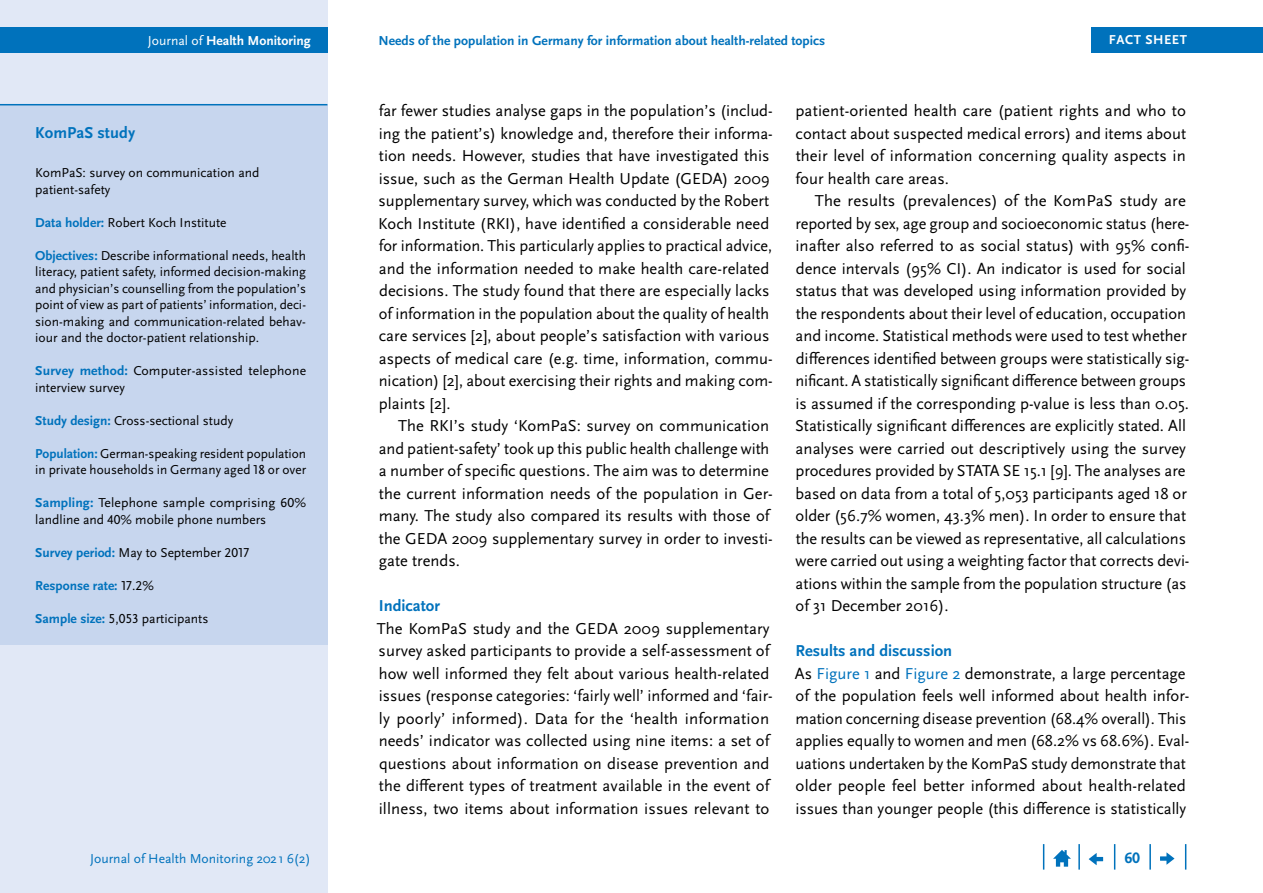
<style>
.page{position:relative;width:1263px;height:893px;background:#fff}
.page>*{position:absolute;margin:0;border:0;box-sizing:border-box;transform-origin:0 0}
.Copy_Einzug{font:16.5px/22.5px "Scala Sans Pro";color:#000}
.Copy{font:16.5px/22.5px "Scala Sans Pro";letter-spacing:.005em;color:#000}
.t1{font:700 16.5px "Scala Sans Pro";color:#0072bc}
.t2{font:700 15.75px "Scala Sans Pro";color:#0072bc}
.t3{font:700 13.65px "Scala Sans Pro";color:#0072bc}
.t4{font:13.65px "Scala Sans Pro";color:#0072bc}
.t5{font:700 13.65px "Scala Sans Pro";color:#fff}
.Fliesstext_Infokaste{font:13.5px/16.5px "Scala Sans Pro";color:#000}
.Fliesstext_Infokaste-2{font:700 13.5px "Scala Sans Pro";color:#0072bc}
.t6{font:700 13.5px "Scala Sans Pro";letter-spacing:.04em;color:#fff}
.s1{font-weight:400}
.s2{font-weight:700;color:#0072bc}
.s3{font-weight:400;color:#000}
.s4{color:#0072bc}
</style>
<div class="page">
<div style="left:0;top:0;width:327px;height:893px;background:#e1e8f6"></div>
<div style="left:0;top:28px;width:327px;height:25px;background:#0072bc"></div>
<svg style="left:1185px;top:844px;width:1px;height:26px"></svg>
<hr style="left:1149px;top:844px;width:2px;height:26px;background:#0072bc">
<svg style="left:1114px;top:844px;width:1px;height:26px"></svg>
<hr style="left:1078px;top:844px;width:2px;height:26px;background:#0072bc">
<svg style="left:1043px;top:844px;width:1px;height:26px"></svg>
<svg style="left:1053px;top:850px;width:18px;height:17px"></svg>
<svg style="left:1089px;top:853px;width:14px;height:12px"></svg>
<svg style="left:1160px;top:852px;width:14px;height:13px"></svg>
<div style="left:1091px;top:28px;width:172px;height:25px;background:#0072bc"></div>
<div style="left:0;top:105px;width:327px;height:539px;background:#c7d6ee"></div>
<hr style="left:0;top:104px;width:327px;height:1px;background:#0072bc">
<p class="t5" style="left:148px;top:33px;width:164px"><span class="s1">Journal of</span> Health Monitoring</p>
<p class="t3" style="left:378px;top:33px;width:448px">Needs of the population in Germany for information about health-related topics</p>
<p class="t6" style="left:1109px;top:32px;width:80px">FACT SHEET</p>
<h3 class="t1" style="left:35px;top:123px;width:101px">KomPaS study</h3>
<p class="Fliesstext_Infokaste" style="left:35px;top:165px;width:226px">KomPaS: survey on communication and patient-safety</p>
<p class="Fliesstext_Infokaste" style="left:35px;top:214px;width:193px"><span class="s2">Data holder:</span> Robert Koch Institute</p>
<p class="Fliesstext_Infokaste" style="left:35px;top:247px;width:272px;text-align:justify"><span class="s2">Objectives:</span> Describe informational needs, health literacy, patient safety, informed decision-making and physician’s counselling from the population’s point of view as part of patients’ information, deci&shy;sion-making and communication-related behav&shy;iour and the doctor-patient relationship.</p>
<p class="Fliesstext_Infokaste" style="left:35px;top:363px;width:272px"><span class="s2">Survey method:</span> Computer-assisted telephone interview survey</p>
<p class="Fliesstext_Infokaste" style="left:35px;top:412px;width:199px"><span class="s2">Study design:</span> Cross-sectional study</p>
<p class="Fliesstext_Infokaste" style="left:35px;top:445px;width:272px"><span class="s2">Population:</span> German-speaking resident population in private households in Germany aged 18 or over</p>
<p class="Fliesstext_Infokaste" style="left:35px;top:495px;width:272px"><span class="s2">Sampling:</span> Telephone sample comprising 60% landline and 40% mobile phone numbers</p>
<p class="Fliesstext_Infokaste" style="left:35px;top:544px;width:215px"><span class="s2">Survey period:</span> May to September 2017</p>
<p class="Fliesstext_Infokaste-2" style="left:35px;top:577px;width:120px">Response rate: <span class="s3">17.2%</span></p>
<p class="Fliesstext_Infokaste" style="left:35px;top:610px;width:175px"><span class="s2">Sample size:</span> 5,053 participants</p>
<p class="t4" style="left:90px;top:850px;width:222px">Journal of Health Monitoring 2021 6(2)</p>
<p class="Copy_Einzug" style="left:378px;top:99px;width:396px">far fewer studies analyse gaps in the population’s (includ&shy;ing the patient’s) knowledge and, therefore their informa&shy;tion needs. However, studies that have investigated this issue, such as the German Health Update (GEDA) 2009 supplementary survey, which was conducted by the Robert Koch Institute (RKI), have identified a considerable need for information. This particularly applies to practical advice, and the information needed to make health care-related decisions. The study found that there are especially lacks of information in the population about the quality of health care services [2], about people’s satisfaction with various aspects of medical care (e.g. time, information, commu&shy;nication) [2], about exercising their rights and making com&shy;plaints [2].</p>
<p class="Copy_Einzug" style="left:379px;top:414px;width:396px;text-indent:19px">The RKI’s study ‘KomPaS: survey on communication and patient-safety’ took up this public health challenge with a number of specific questions. The aim was to determine the current information needs of the population in Ger&shy;many. The study also compared its results with those of the GEDA 2009 supplementary survey in order to investi&shy;gate trends.</p>
<h2 class="t1" style="left:379px;top:596px;width:63px">Indicator</h2>
<p class="Copy" style="left:377px;top:617px;width:397px">The KomPaS study and the GEDA 2009 supplementary survey asked participants to provide a self-assessment of how well informed they felt about various health-related issues (response categories: ‘fairly well’ informed and ‘fair&shy;ly poorly’ informed). Data for the ‘health information needs’ indicator was collected using nine items: a set of questions about information on disease prevention and the different types of treatment available in the event of illness, two items about information issues relevant to</p>
<p class="Copy" style="left:795px;top:99px;width:392px;text-align:justify">patient-oriented health care (patient rights and who to contact about suspected medical errors) and items about their level of information concerning quality aspects in four health care areas.</p>
<p class="Copy_Einzug" style="left:795px;top:189px;width:396px;text-indent:20px">The results (prevalences) of the KomPaS study are reported by sex, age group and socioeconomic status (here&shy;inafter also referred to as social status) with 95% confi&shy;dence intervals (95% CI). An indicator is used for social status that was developed using information provided by the respondents about their level of education, occupation and income. Statistical methods were used to test whether differences identified between groups were statistically sig&shy;nificant. A statistically significant difference between groups is assumed if the corresponding p-value is less than 0.05.<br>Statistically significant differences are explicitly stated. All analyses were carried out descriptively using the survey procedures provided by STATA SE 15.1 [9]. The analyses are based on data from a total of 5,053 participants aged 18 or older (56.7% women, 43.3% men). In order to ensure that the results can be viewed as representative, all calculations were carried out using a weighting factor that corrects devi&shy;ations within the sample from the population structure (as of 31 December 2016).</p>
<h2 class="t1" style="left:795px;top:641px;width:158px">Results and discussion</h2>
<p class="Copy" style="left:795px;top:662px;width:396px">As <span class="s4">Figure 1</span> and <span class="s4">Figure 2</span> demonstrate, a large percentage of the population feels well informed about health infor&shy;mation concerning disease prevention (68.4% overall). This</p>
<p class="Copy" style="left:795px;top:729px;width:396px">applies equally to women and men (68.2% vs 68.6%). Eval&shy;uations undertaken by the KomPaS study demonstrate that older people feel better informed about health-related issues than younger people (this difference is statistically</p>
<p class="t2" style="left:1124px;top:849px;width:17px">60</p>
</div>
